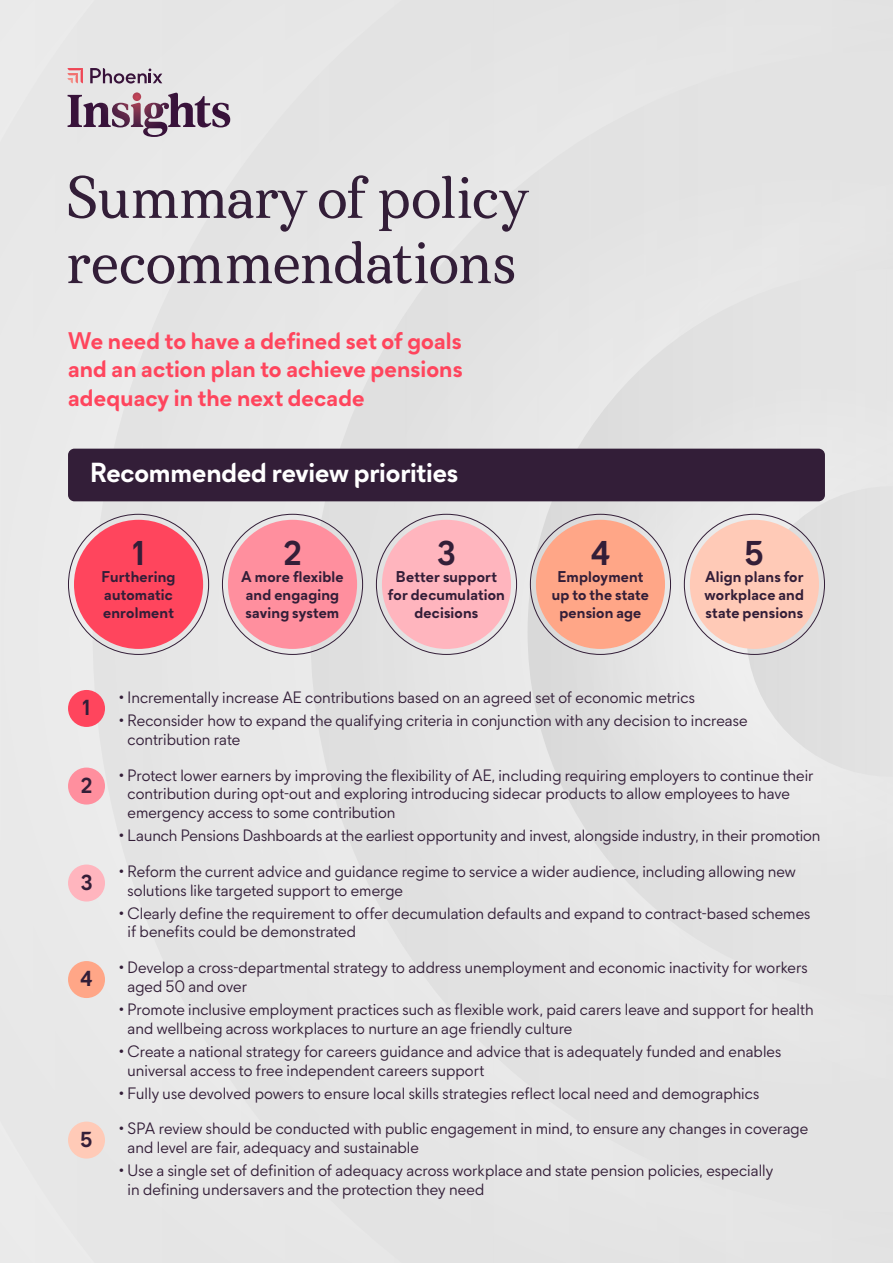
<style>
.page{position:relative;width:893px;height:1263px;background:#e5e5e5}
.page>*{position:absolute;margin:0;border:0;box-sizing:border-box;transform-origin:0 0}
.t1{font:59.7px/65.2px "Phoenix Serif";letter-spacing:-.015em;color:#331e38}
.t2{font:700 34.35px "Phoenix Sans";color:#331e38}
.t3{font:700 27.45px "Phoenix Sans";letter-spacing:-.005em;color:#fff}
.t4{font:700 24px/28.5px "Phoenix Sans";letter-spacing:.01em;color:#ff455d;text-align:justify}
.t5{font:700 21.75px "Phoenix Sans";color:#331e38}
.t6{font:16.5px/18.8px "Phoenix Sans";letter-spacing:.005em;color:#331e38}
.t7{font:700 15.6px/17.5px "Phoenix Sans";letter-spacing:.015em;color:#331e38}
</style>
<div class="page">
<div style="left:68px;top:690px;width:37px;height:37px;background:#ff455d;border-radius:50%"></div>
<div style="left:68px;top:767px;width:37px;height:37px;background:#ff8f9e;border-radius:50%"></div>
<div style="left:68px;top:864px;width:37px;height:37px;background:#ffb5be;border-radius:50%"></div>
<div style="left:68px;top:961px;width:37px;height:37px;background:#ffa687;border-radius:50%"></div>
<div style="left:68px;top:1121px;width:37px;height:37px;background:#ffcab7;border-radius:50%"></div>
<div style="left:74px;top:520px;width:129px;height:129px;background:#ff455d;border-radius:50%"></div>
<div style="left:228px;top:520px;width:129px;height:129px;background:#ff8f9e;border-radius:50%"></div>
<div style="left:690px;top:520px;width:129px;height:129px;background:#ffcab7;border-radius:50%"></div>
<div style="left:382px;top:520px;width:129px;height:129px;background:#ffb5be;border-radius:50%"></div>
<div style="left:536px;top:520px;width:129px;height:129px;background:#ffa687;border-radius:50%"></div>
<div style="left:68px;top:449px;width:757px;height:52px;background:#331e38;border-radius:6px"></div>
<svg style="left:68px;top:92px;width:162px;height:45px"></svg>
<svg style="left:68px;top:68px;width:15px;height:15px"></svg>
<svg style="left:90px;top:68px;width:72px;height:16px"></svg>
<p class="t1" style="left:66px;top:164px;width:464px">Summary of policy recommendations</p>
<p class="t4" style="left:68px;top:326px;width:396px">We need to have a defined set of goals and an action plan to achieve pensions adequacy in the next decade</p>
<p class="t3" style="left:90px;top:456px;width:369px">Recommended review priorities</p>
<p class="t2" style="left:132px;top:531px;width:14px">1</p>
<p class="t7" style="left:102px;top:568px;width:75px">Furthering automatic enrolment</p>
<p class="t2" style="left:283px;top:531px;width:20px">2</p>
<p class="t7" style="left:241px;top:568px;width:104px">A more flexible and engaging saving system</p>
<p class="t2" style="left:437px;top:531px;width:20px">3</p>
<p class="t7" style="left:388px;top:568px;width:118px;text-align:center">Better support for decumulation decisions</p>
<p class="t2" style="left:591px;top:531px;width:20px">4</p>
<p class="t7" style="left:552px;top:568px;width:99px;text-align:center">Employment up to the state pension age</p>
<p class="t2" style="left:745px;top:531px;width:20px">5</p>
<p class="t7" style="left:705px;top:568px;width:101px;text-align:justify">Align plans for workplace and state pensions</p>
<p class="t5" style="left:83px;top:694px;width:9px">1</p>
<p class="t5" style="left:81px;top:771px;width:13px">2</p>
<p class="t5" style="left:81px;top:868px;width:13px">3</p>
<p class="t5" style="left:81px;top:965px;width:13px">4</p>
<p class="t5" style="left:81px;top:1125px;width:13px">5</p>
<p class="t6" style="left:119px;top:688px;width:577px">• Incrementally increase AE contributions based on an agreed set of economic metrics</p>
<p class="t6" style="left:128px;top:711px;width:621px;text-indent:-9px">• Reconsider how to expand the qualifying criteria in conjunction with any decision to increase contribution rate</p>
<p class="t6" style="left:128px;top:765px;width:687px;text-indent:-9px">• Protect lower earners by improving the flexibility of AE, including requiring employers to continue their contribution during opt-out and exploring introducing sidecar products to allow employees to have emergency access to some contribution</p>
<p class="t6" style="left:119px;top:826px;width:703px">• Launch Pensions Dashboards at the earliest opportunity and invest, alongside industry, in their promotion</p>
<p class="t6" style="left:128px;top:861px;width:670px;text-indent:-9px">• Reform the current advice and guidance regime to service a wider audience, including allowing new solutions like targeted support to emerge</p>
<p class="t6" style="left:128px;top:903px;width:684px;text-indent:-9px">• Clearly define the requirement to offer decumulation defaults and expand to contract-based schemes if benefits could be demonstrated</p>
<p class="t6" style="left:128px;top:958px;width:682px;text-indent:-9px">• Develop a cross-departmental strategy to address unemployment and economic inactivity for workers aged 50 and over</p>
<p class="t6" style="left:128px;top:999px;width:687px;text-indent:-9px">• Promote inclusive employment practices such as flexible work, paid carers leave and support for health and wellbeing across workplaces to nurture an age friendly culture</p>
<p class="t6" style="left:128px;top:1041px;width:655px;text-indent:-9px">• Create a national strategy for careers guidance and advice that is adequately funded and enables universal access to free independent careers support</p>
<p class="t6" style="left:119px;top:1083px;width:642px">• Fully use devolved powers to ensure local skills strategies reflect local need and demographics</p>
<p class="t6" style="left:128px;top:1119px;width:682px;text-indent:-9px">• SPA review should be conducted with public engagement in mind, to ensure any changes in coverage and level are fair, adequacy and sustainable</p>
<p class="t6" style="left:128px;top:1160px;width:647px;text-indent:-9px">• Use a single set of definition of adequacy across workplace and state pension policies, especially in defining undersavers and the protection they need</p>
</div>
